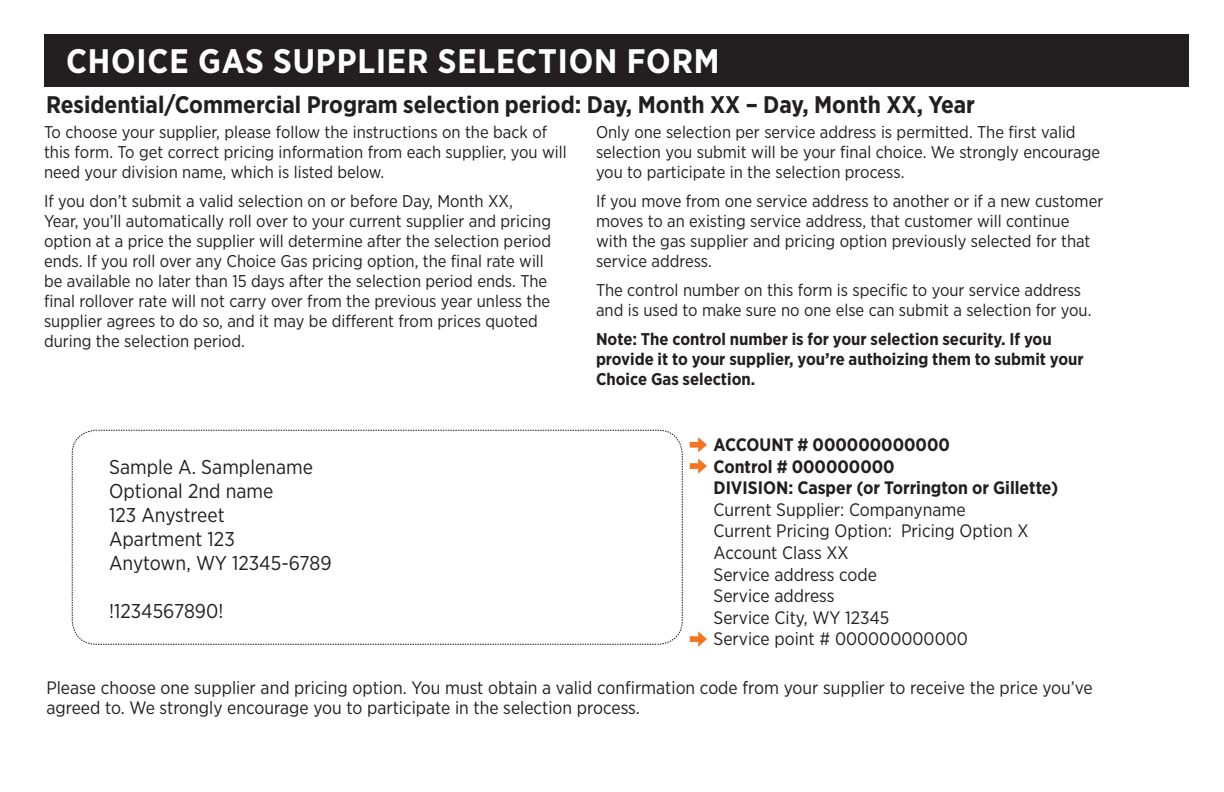
<style>
.page{position:relative;width:1224px;height:792px;background:#fff}
.page>*{position:absolute;margin:0;border:0;box-sizing:border-box;transform-origin:0 0}
.t1{font:700 34px "Gotham Narrow";letter-spacing:.025em;color:#fff}
.t2{font:700 24px "Gotham Narrow";color:#231f20}
.t3{font:20px "Gotham Narrow";color:#231f20}
.t4{font:18px/20px "Gotham Narrow";color:#231f20}
.t5{font:700 18px "Gotham Narrow";color:#231f20}
.t6{font:17px/20px "Gotham Narrow";color:#231f20}
.t7{font:700 17px/20px "Gotham Narrow";color:#231f20}
</style>
<div class="page">
<div style="left:44px;top:34px;width:1145px;height:52px;background:#231f20"></div>
<svg style="left:72px;top:430px;width:611px;height:215px"></svg>
<svg style="left:690px;top:437px;width:17px;height:15px"></svg>
<svg style="left:690px;top:458px;width:17px;height:16px"></svg>
<svg style="left:690px;top:631px;width:17px;height:16px"></svg>
<p class="t1" style="left:66px;top:39px;width:655px">CHOICE GAS SUPPLIER SELECTION FORM</p>
<p class="t2" style="left:46px;top:90px;width:931px">Residential/Commercial Program selection period: Day, Month XX – Day, Month XX, Year</p>
<p class="t6" style="left:44px;top:122px;width:524px">To choose your supplier, please follow the instructions on the back of this form. To get correct pricing information from each supplier, you will need your division name, which is listed below.</p>
<p class="t6" style="left:44px;top:191px;width:509px">If you don’t submit a valid selection on or before Day, Month XX, Year, you’ll automatically roll over to your current supplier and pricing option at a price the supplier will determine after the selection period ends. If you roll over any Choice Gas pricing option, the final rate will be available no later than 15 days after the selection period ends. The final rollover rate will not carry over from the previous year unless the supplier agrees to do so, and it may be different from prices quoted during the selection period.</p>
<p class="t3" style="left:109px;top:455px;width:205px">Sample A. Samplename</p>
<p class="t3" style="left:109px;top:479px;width:166px">Optional 2nd name</p>
<p class="t3" style="left:109px;top:503px;width:117px">123 Anystreet</p>
<p class="t3" style="left:109px;top:527px;width:127px">Apartment 123</p>
<p class="t3" style="left:109px;top:551px;width:224px">Anytown, WY 12345-6789</p>
<p class="t3" style="left:109px;top:599px;width:116px">!1234567890!</p>
<p class="t6" style="left:596px;top:122px;width:506px">Only one selection per service address is permitted. The first valid selection you submit will be your final choice. We strongly encourage you to participate in the selection process.</p>
<p class="t6" style="left:596px;top:191px;width:509px">If you move from one service address to another or if a new customer moves to an existing service address, that customer will continue with the gas supplier and pricing option previously selected for that service address.</p>
<p class="t6" style="left:596px;top:280px;width:497px">The control number on this form is specific to your service address and is used to make sure no one else can submit a selection for you.</p>
<p class="t7" style="left:596px;top:329px;width:489px">Note: The control number is for your selection security. If you provide it to your supplier, you’re authoizing them to submit your<br>Choice Gas selection.</p>
<p class="t5" style="left:714px;top:433px;width:238px">ACCOUNT # 000000000000</p>
<p class="t5" style="left:714px;top:455px;width:183px">Control # 000000000</p>
<p class="t5" style="left:714px;top:476px;width:346px">DIVISION: Casper (or Torrington or Gillette)</p>
<p class="t4" style="left:714px;top:499px;width:254px">Current Supplier: Companyname</p>
<p class="t4" style="left:714px;top:521px;width:316px">Current Pricing Option: Pricing Option X</p>
<p class="t4" style="left:714px;top:542px;width:137px">Account Class XX</p>
<p class="t4" style="left:714px;top:564px;width:165px">Service address code</p>
<p class="t4" style="left:714px;top:585px;width:123px">Service address</p>
<p class="t4" style="left:714px;top:607px;width:177px">Service City, WY 12345</p>
<p class="t4" style="left:714px;top:629px;width:256px">Service point # 000000000000</p>
<p class="t4" style="left:46px;top:678px;width:1048px">Please choose one supplier and pricing option. You must obtain a valid confirmation code from your supplier to receive the price you’ve agreed to. We strongly encourage you to participate in the selection process.</p>
</div>
